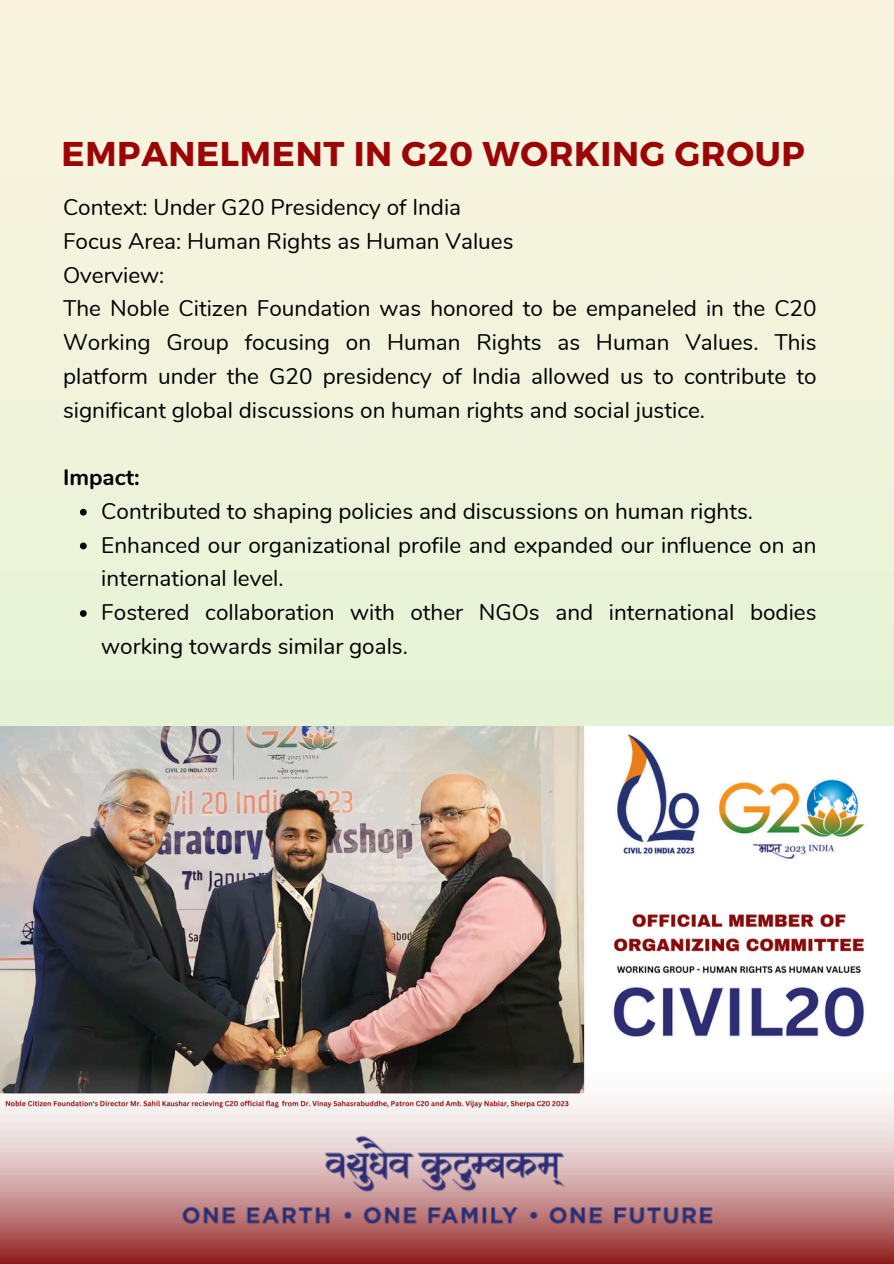
<style>
.page{position:relative;width:894px;height:1264px;background:#fff}
.page>*{position:absolute;margin:0;border:0;box-sizing:border-box;transform-origin:0 0}
.t1{font:700 34.35px "Montserrat";letter-spacing:.02em;color:#9c0505}
.t2{font:22.5px/33.8px "Nunito";color:#000}
.t3{font:700 22.5px "Nunito";color:#000}
</style>
<div class="page">
<div style="left:0;top:0;width:893px;height:1263px;background:#f2f3dc"></div>
<svg style="left:80px;top:509px;width:7px;height:6px"></svg>
<svg style="left:80px;top:542px;width:7px;height:7px"></svg>
<svg style="left:80px;top:610px;width:7px;height:7px"></svg>
<img style="left:0;top:726px;width:893px;height:537px">
<p class="t1" style="left:61px;top:131px;width:744px">EMPANELMENT IN G20 WORKING GROUP</p>
<p class="t2" style="left:63px;top:191px;width:399px">Context: Under G20 Presidency of India</p>
<h2 class="t2" style="left:63px;top:224px;width:452px">Focus Area: Human Rights as Human Values</h2>
<p class="t2" style="left:63px;top:258px;width:103px">Overview:</p>
<p class="t2" style="left:63px;top:292px;width:754px;text-align:justify">The Noble Citizen Foundation was honored to be empaneled in the C20<br>Working Group focusing on Human Rights as Human Values. This platform under the G20 presidency of India allowed us to contribute to significant global discussions on human rights and social justice.</p>
<p class="t3" style="left:63px;top:462px;width:78px">Impact:</p>
<p class="t2" style="left:101px;top:494px;width:653px">Contributed to shaping policies and discussions on human rights.</p>
<h3 class="t2" style="left:101px;top:528px;width:716px">Enhanced our organizational profile and expanded our influence on an international level.</h3>
<p class="t2" style="left:101px;top:596px;width:716px">Fostered collaboration with other NGOs and international bodies working towards similar goals.</p>
</div>
